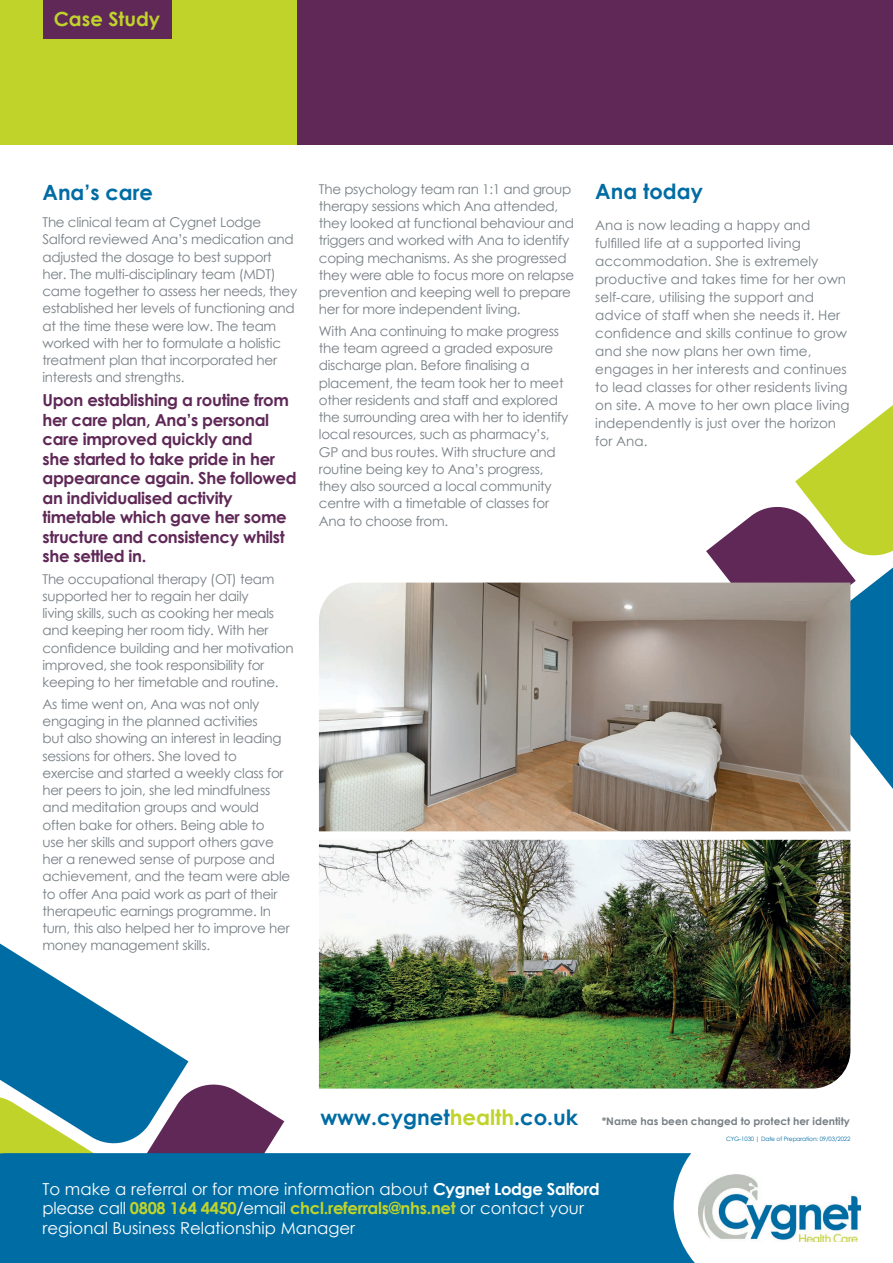
<style>
.page{position:relative;width:893px;height:1263px;background:#fff}
.page>*{position:absolute;margin:0;border:0;box-sizing:border-box;transform-origin:0 0}
.t1{font:700 21px "Century Gothic";color:#006ca4}
.t2{font:700 19.5px "Century Gothic";color:#c0d32b}
.t3{font:700 16.5px/19.5px "Century Gothic";letter-spacing:-.02em;color:#5f2857}
.t4{font:16.5px/19.5px "Century Gothic";color:#fff}
.t5{font:13.5px/17.2px "Century Gothic";letter-spacing:-.02em;color:#767f84}
.t6{font:13.5px/18px "Century Gothic";color:#767f84}
.t7{font:700 10.5px "Century Gothic";color:#767f84}
.t8{font:6px "Century Gothic";letter-spacing:-.02em;color:#006ca4}
.s1{font-size:21.15px;color:#006ca4}
.s2{font-size:21.15px;color:#c0d32b}
.s3{font-weight:700}
.s4{font-weight:700;color:#c0d32b}
</style>
<div class="page">
<svg style="left:0;top:943px;width:284px;height:210px"></svg>
<div style="left:0;top:1153px;width:674px;height:110px;background:#006ca4"></div>
<svg style="left:674px;top:1153px;width:21px;height:110px"></svg>
<div style="left:0;top:0;width:298px;height:145px;background:#c0d32b"></div>
<div style="left:298px;top:0;width:595px;height:145px;background:#5f2857"></div>
<svg style="left:786px;top:630px;width:107px;height:364px"></svg>
<svg style="left:706px;top:405px;width:187px;height:225px"></svg>
<img style="left:319px;top:583px;width:531px;height:248px">
<img style="left:698px;top:1174px;width:162px;height:68px">
<div style="left:43px;top:0;width:128px;height:38px;background:#5f2857"></div>
<img style="left:319px;top:840px;width:531px;height:248px">
<h2 class="t2" style="left:54px;top:4px;width:108px">Case Study</h2>
<h1 class="t1" style="left:43px;top:176px;width:112px">Ana’s care</h1>
<p class="t5" style="left:43px;top:213px;width:256px">The clinical team at Cygnet Lodge Salford reviewed Ana’s medication and adjusted the dosage to best support her. The multi-disciplinary team (MDT) came together to assess her needs, they established her levels of functioning and at the time these were low. The team worked with her to formulate a holistic treatment plan that incorporated her interests and strengths.</p>
<p class="t3" style="left:43px;top:390px;width:256px">Upon establishing a routine from her care plan, Ana’s personal care improved quickly and<br>she started to take pride in her appearance again. She followed an individualised activity timetable which gave her some structure and consistency whilst she settled in.</p>
<p class="t5" style="left:43px;top:570px;width:253px">The occupational therapy (OT) team supported her to regain her daily<br>living skills, such as cooking her meals and keeping her room tidy. With her confidence building and her motivation improved, she took responsibility for keeping to her timetable and routine.</p>
<p class="t5" style="left:43px;top:695px;width:249px">As time went on, Ana was not only engaging in the planned activities<br>but also showing an interest in leading sessions for others. She loved to exercise and started a weekly class for her peers to join, she led mindfulness and meditation groups and would often bake for others. Being able to<br>use her skills and support others gave her a renewed sense of purpose and achievement, and the team were able to offer Ana paid work as part of their therapeutic earnings programme. In turn, this also helped her to improve her money management skills.</p>
<p class="t5" style="left:319px;top:180px;width:257px">The psychology team ran 1:1 and group therapy sessions which Ana attended, they looked at functional behaviour and triggers and worked with Ana to identify coping mechanisms. As she progressed they were able to focus more on relapse prevention and keeping well to prepare her for more independent living.</p>
<p class="t5" style="left:319px;top:322px;width:251px">With Ana continuing to make progress the team agreed a graded exposure discharge plan. Before finalising a placement, the team took her to meet other residents and staff and explored the surrounding area with her to identify local resources, such as pharmacy’s, GP and bus routes. With structure and routine being key to Ana’s progress, they also sourced a local community centre with a timetable of classes for Ana to choose from.</p>
<h1 class="t1" style="left:595px;top:176px;width:109px">Ana today</h1>
<p class="t6" style="left:595px;top:216px;width:256px">Ana is now leading a happy and fulfilled life at a supported living accommodation. She is extremely productive and takes time for her own self-care, utilising the support and advice of staff when she needs it. Her confidence and skills continue to grow and she now plans her own time, engages in her interests and continues to lead classes for other residents living on site. A move to her own place living independently is just over the horizon for Ana.</p>
<p class="t7" style="left:320px;top:1113px;width:531px"><span class="s1">www.cygnet</span><span class="s2">health</span><span class="s1">.co.uk</span> *Name has been changed to protect her identity</p>
<p class="t8" style="left:726px;top:1135px;width:126px">CYG-1030 | Date of Preparation: 09/03/2022</p>
<p class="t4" style="left:43px;top:1179px;width:559px">To make a referral or for more information about <span class="s3">Cygnet Lodge Salford </span>please call <span class="s4">0808 164 4450</span>/email <span class="s4">chcl.referrals@nhs.net</span> or contact your regional Business Relationship Manager</p>
</div>
